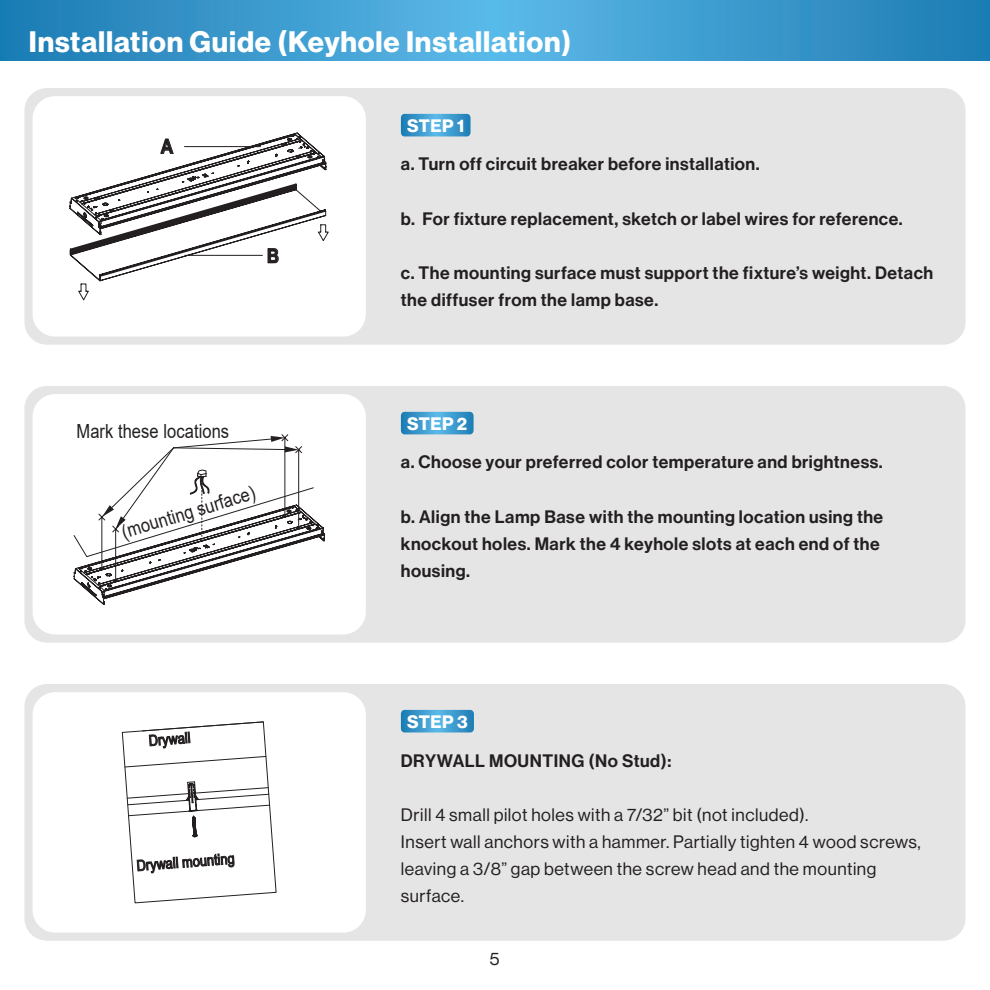
<style>
.page{position:relative;width:990px;height:990px;background:#fff}
.page>*{position:absolute;margin:0;border:0;box-sizing:border-box;transform-origin:0 0}
.t1{font:29px "N Haas Grotesk DS Pro 75 Bd";letter-spacing:.03em;color:#fff}
.t2{font:700 19.75px "Arial";color:#231f20;scale:.85 1}
.t3{font:19.5px "Arial";color:#231f20;scale:.85 1}
.t4{font:17.75px "N Haas Grotesk DS Pro 65 Md";letter-spacing:.03em;color:#231f20}
.t5{font:17.75px "N Haas Grotesk DS Pro 55 Rg";letter-spacing:.03em;color:#231f20}
.t6{font:17.75px "N Haas Grotesk DS Pro 75 Bd";letter-spacing:.03em;color:#fff}
.t7{font:15px "Arial";color:#231f20;scale:.85 1}
</style>
<div class="page">
<div style="left:24px;top:88px;width:942px;height:257px;background:#e5e5e5;border-radius:22px"></div>
<div style="left:24px;top:386px;width:942px;height:257px;background:#e5e5e5;border-radius:22px"></div>
<div style="left:24px;top:684px;width:942px;height:257px;background:#e5e5e5;border-radius:22px"></div>
<div style="left:33px;top:394px;width:333px;height:240px;background:#fff;border-radius:22px"></div>
<div style="left:33px;top:692px;width:333px;height:241px;background:#fff;border-radius:22px"></div>
<div style="left:33px;top:96px;width:333px;height:241px;background:#fff;border-radius:22px"></div>
<svg style="left:401px;top:114px;width:70px;height:22px;background:#3d9acd"></svg>
<svg style="left:401px;top:412px;width:73px;height:22px;background:#3d9acd"></svg>
<svg style="left:401px;top:710px;width:73px;height:22px;background:#3c9acd"></svg>
<svg style="left:0;top:0;width:990px;height:61px;background:#3b99cd"></svg>
<svg style="left:122px;top:721px;width:155px;height:182px"></svg>
<svg style="left:69px;top:132px;width:260px;height:169px"></svg>
<svg style="left:73px;top:434px;width:252px;height:171px"></svg>
<p class="t1" style="left:29px;top:25px;width:544px">Installation Guide (Keyhole Installation)</p>
<p class="t2" style="left:161px;top:133px;width:16px">A</p>
<p class="t2" style="left:267px;top:242px;width:16px">B</p>
<p class="t3" style="left:77px;top:418px;width:181px">Mark these locations</p>
<p class="t3" style="left:118px;top:519px;width:164px;rotate:-17deg">(mounting surface)</p>
<p class="t7" style="left:148px;top:730px;width:51px;rotate:-4deg">Drywall</p>
<p class="t7" style="left:136px;top:855px;width:117px;rotate:-4deg">Drywall mounting</p>
<p class="t6" style="left:407px;top:115px;width:59px">STEP 1</p>
<p class="t4" style="left:401px;top:154px;width:360px">a. Turn off circuit breaker before installation.</p>
<p class="t4" style="left:401px;top:208px;width:503px">b. For fixture replacement, sketch or label wires for reference.</p>
<p class="t4" style="left:401px;top:262px;width:534px">c. The mounting surface must support the fixture’s weight. Detach</p>
<p class="t4" style="left:401px;top:289px;width:259px">the diffuser from the lamp base.</p>
<p class="t6" style="left:407px;top:413px;width:62px">STEP 2</p>
<p class="t4" style="left:401px;top:452px;width:483px">a. Choose your preferred color temperature and brightness.</p>
<p class="t4" style="left:401px;top:506px;width:484px">b. Align the Lamp Base with the mounting location using the</p>
<p class="t4" style="left:401px;top:533px;width:480px">knockout holes. Mark the 4 keyhole slots at each end of the</p>
<p class="t4" style="left:401px;top:560px;width:71px">housing.</p>
<p class="t6" style="left:407px;top:711px;width:62px">STEP 3</p>
<p class="t4" style="left:401px;top:750px;width:272px">DRYWALL MOUNTING (No Stud):</p>
<p class="t5" style="left:401px;top:805px;width:409px">Drill 4 small pilot holes with a 7/32” bit (not included).</p>
<p class="t5" style="left:401px;top:832px;width:521px">Insert wall anchors with a hammer. Partially tighten 4 wood screws,</p>
<p class="t5" style="left:401px;top:859px;width:477px">leaving a 3/8” gap between the screw head and the mounting</p>
<p class="t5" style="left:401px;top:886px;width:65px">surface.</p>
<p class="t5" style="left:490px;top:949px;width:11px">5</p>
</div>
